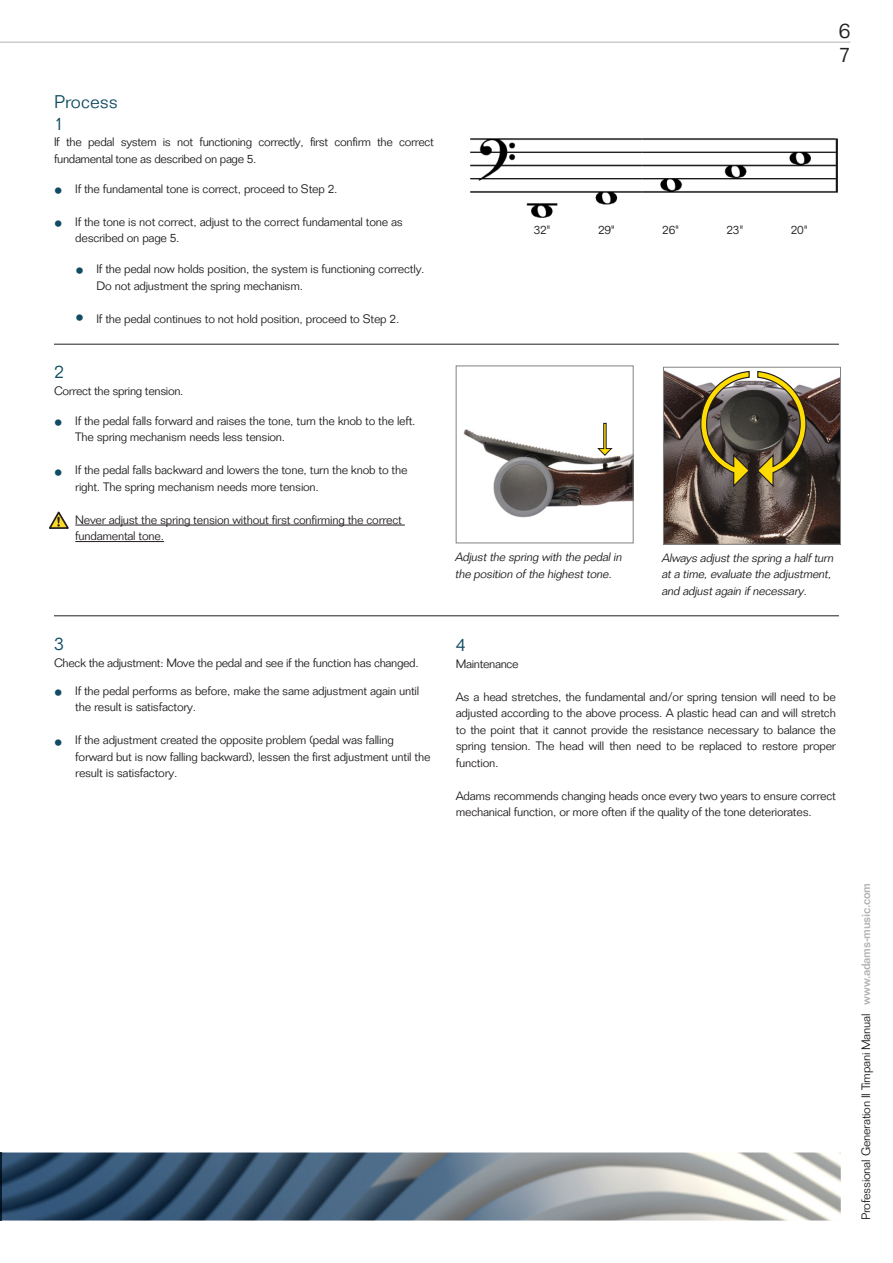
<style>
.page{position:relative;width:893px;height:1263px;background:#fff}
.page>*{position:absolute;margin:0;border:0;box-sizing:border-box;transform-origin:0 0}
.t1{font:300 21px/24px "Folio Std";color:#231f20}
.t2{font:300 18px "Folio Std";color:#114c63}
.t3{font:300 12px/16.5px "Folio Std";letter-spacing:-.02em;color:#231f20}
.t4{font:italic 300 12px/16.5px "Folio Std";letter-spacing:-.02em;color:#231f20}
.s1{font-weight:500;color:#b2b3b7}
</style>
<div class="page">
<hr style="left:0;top:42px;width:850px;height:1px;background:#b2b3b7">
<img style="left:1px;top:1152px;width:840px;height:68px">
<img style="left:665px;top:371px;width:174px;height:171px">
<div style="left:663px;top:367px;width:178px;height:177px;border:1px solid #808285"></div>
<svg style="left:700px;top:370px;width:107px;height:119px;background:#73694c"></svg>
<img style="left:463px;top:422px;width:168px;height:96px">
<div style="left:456px;top:366px;width:177px;height:177px;border:1px solid #808285"></div>
<hr style="left:0;top:1152px;width:1px;height:68px;background:#114c63">
<svg style="left:597px;top:423px;width:16px;height:33px"></svg>
<svg style="left:49px;top:511px;width:20px;height:18px"></svg>
<hr style="left:75px;top:525px;width:330px;height:1px;background:#231f20">
<hr style="left:75px;top:541px;width:89px;height:1px;background:#231f20">
<hr style="left:54px;top:615px;width:785px;height:1px;background:#231f20">
<hr style="left:54px;top:344px;width:785px;height:1px;background:#231f20">
<img style="left:470px;top:138px;width:368px;height:80px">
<h2 class="t2" style="left:54px;top:91px;width:65px">Process</h2>
<h2 class="t2" style="left:54px;top:113px;width:12px">1</h2>
<p class="t3" style="left:54px;top:134px;width:381px">If the pedal system is not functioning correctly, first confirm the correct fundamental tone as described on page 5.</p>
<h2 class="t2" style="left:54px;top:180px;width:10px">•</h2>
<h2 class="t2" style="left:54px;top:213px;width:10px">•</h2>
<p class="t3" style="left:75px;top:180px;width:264px">If the fundamental tone is correct, proceed to Step 2.</p>
<p class="t3" style="left:75px;top:213px;width:329px">If the tone is not correct, adjust to the correct fundamental tone as described on page 5.</p>
<h2 class="t2" style="left:75px;top:260px;width:10px">•</h2>
<h2 class="t2" style="left:75px;top:307px;width:10px">•</h2>
<p class="t3" style="left:97px;top:261px;width:330px">If the pedal now holds position, the system is functioning correctly.<br>Do not adjustment the spring mechanism.</p>
<p class="t3" style="left:97px;top:310px;width:304px">If the pedal continues to not hold position, proceed to Step 2.</p>
<h2 class="t2" style="left:54px;top:361px;width:12px">2</h2>
<p class="t3" style="left:54px;top:382px;width:131px">Correct the spring tension.</p>
<h2 class="t2" style="left:54px;top:412px;width:10px">•</h2>
<h2 class="t2" style="left:54px;top:462px;width:10px">•</h2>
<p class="t3" style="left:75px;top:412px;width:342px">If the pedal falls forward and raises the tone, turn the knob to the left.<br>The spring mechanism needs less tension.</p>
<p class="t3" style="left:75px;top:462px;width:334px">If the pedal falls backward and lowers the tone, turn the knob to the right. The spring mechanism needs more tension.</p>
<p class="t3" style="left:75px;top:511px;width:328px">Never adjust the spring tension without first confirming the correct fundamental tone.</p>
<h2 class="t2" style="left:54px;top:633px;width:12px">3</h2>
<p class="t3" style="left:54px;top:654px;width:366px">Check the adjustment: Move the pedal and see if the function has changed.</p>
<h2 class="t2" style="left:54px;top:682px;width:10px">•</h2>
<h2 class="t2" style="left:54px;top:731px;width:10px">•</h2>
<p class="t3" style="left:75px;top:682px;width:345px">If the pedal performs as before, make the same adjustment again until the result is satisfactory.</p>
<p class="t3" style="left:75px;top:732px;width:357px">If the adjustment created the opposite problem (pedal was falling forward but is now falling backward), lessen the first adjustment until the result is satisfactory.</p>
<h1 class="t1" style="left:839px;top:18px;width:13px">6<br>7</h1>
<p class="t3" style="left:534px;top:221px;width:18px">32"</p>
<p class="t3" style="left:598px;top:221px;width:18px">29"</p>
<p class="t3" style="left:662px;top:221px;width:18px">26"</p>
<p class="t3" style="left:726px;top:221px;width:18px">23"</p>
<p class="t3" style="left:791px;top:221px;width:18px">20"</p>
<p class="t4" style="left:455px;top:549px;width:171px">Adjustthe spring with the pedalin the position ofthe highesttone.</p>
<p class="t4" style="left:661px;top:549px;width:176px">Always adj ustthe spring a halfturn ata time,evaluate the adjustment, and adjustagain ifnecessary.</p>
<h2 class="t2" style="left:456px;top:634px;width:12px">4</h2>
<p class="t3" style="left:456px;top:655px;width:64px">Maintenance</p>
<p class="t3" style="left:456px;top:688px;width:382px;text-align:justify">As a head stretches, the fundamental and/or spring tension will need to be adjusted according to the above process. A plastic head can and will stretch to the point that it cannot provide the resistance necessary to balance the spring tension. The head will then need to be replaced to restore proper function.</p>
<p class="t3" style="left:456px;top:787px;width:381px">Adams recommends changing heads once every two years to ensure correct mechanical function, or more often if the quality of the tone deteriorates.</p>
<p class="t3" style="left:857px;top:1220px;width:339px;rotate:-90deg">Professional Generation II Timpani Manual <span class="s1">www.adams-music.com</span></p>
</div>
